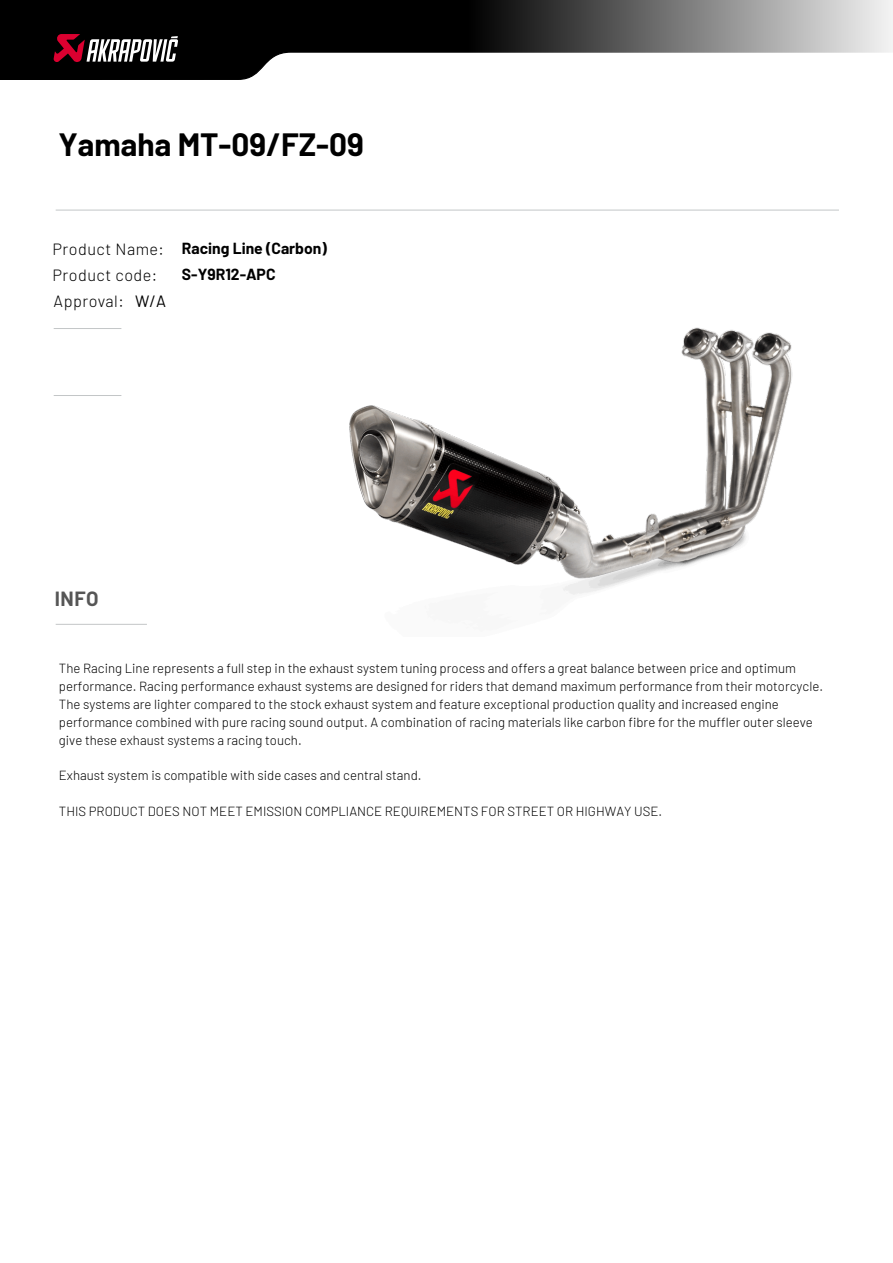
<style>
.page{position:relative;width:893px;height:1263px;background:#fff}
.page>*{position:absolute;margin:0;border:0;box-sizing:border-box;transform-origin:0 0}
.t1{font:700 31.5px "Barlow";color:#000}
.t2{font:700 20.1px "Barlow";color:#565656}
.t3{font:16.35px "Barlow";color:#000}
.t4{font:300 16.2px "Barlow";letter-spacing:.03em;color:#000}
.t5{font:700 15.75px/26.4px "Barlow";color:#000}
.t6{font:300 13.2px/18px "Barlow";color:#000}
</style>
<div class="page">
<img style="left:349px;top:327px;width:444px;height:268px">
<svg style="left:0;top:0;width:893px;height:80px"></svg>
<svg style="left:53px;top:34px;width:125px;height:29px"></svg>
<hr style="left:54px;top:328px;width:67px;height:1px;background:#c3c6c7">
<hr style="left:54px;top:395px;width:67px;height:1px;background:#c3c6c7">
<hr style="left:56px;top:624px;width:91px;height:1px;background:#c3c6c7">
<hr style="left:56px;top:210px;width:783px;height:1px;background:#c3c6c7">
<h1 class="t1" style="left:58px;top:125px;width:307px">Yamaha MT-09/FZ-09</h1>
<p class="t4" style="left:53px;top:237px;width:113px">Product Name:</p>
<p class="t4" style="left:53px;top:263px;width:106px">Product code:</p>
<p class="t4" style="left:54px;top:290px;width:72px">Approval:</p>
<p class="t3" style="left:135px;top:291px;width:32px">W/A</p>
<p class="t5" style="left:182px;top:234px;width:146px">Racing Line (Carbon)<br>S-Y9R12-APC</p>
<h2 class="t2" style="left:55px;top:584px;width:45px">INFO</h2>
<p class="t6" style="left:59px;top:658px;width:766px">The Racing Line represents a full step in the exhaust system tuning process and offers a great balance between price and optimum performance. Racing performance exhaust systems are designed for riders that demand maximum performance from their motorcycle.<br>The systems are lighter compared to the stock exhaust system and feature exceptional production quality and increased engine performance combined with pure racing sound output. A combination of racing materials like carbon fibre for the muffler outer sleeve give these exhaust systems a racing touch.</p>
<p class="t6" style="left:59px;top:766px;width:364px">Exhaust system is compatible with side cases and central stand.</p>
<p class="t6" style="left:59px;top:802px;width:605px">THIS PRODUCT DOES NOT MEET EMISSION COMPLIANCE REQUIREMENTS FOR STREET OR HIGHWAY USE.</p>
</div>
